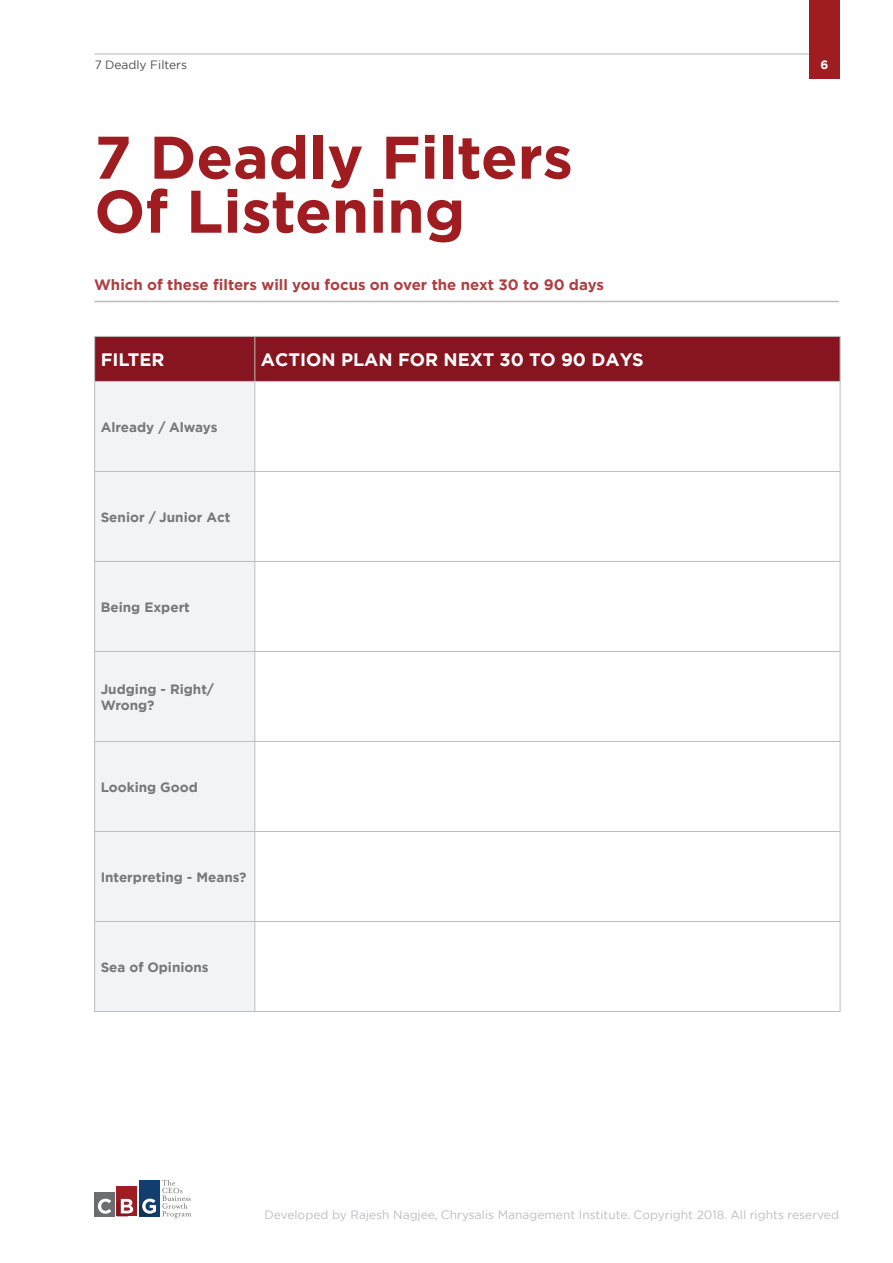
<style>
.page{position:relative;width:893px;height:1263px;background:#fff}
.page>*{position:absolute;margin:0;border:0;box-sizing:border-box;transform-origin:0 0}
.t1{font:700 60px "Gotham";color:#9f1c20}
.t2{font:700 18px "Gotham";color:#fff}
.t3{font:700 15px "Gotham";color:#9f1c20}
.t4{font:700 13.5px/16.2px "Gotham";color:#76787b}
.t5{font:12px "Gotham";color:#bcbdc0}
.t6{font:12px "Gotham";color:#231f20}
.t7{font:700 12px "Gotham";color:#fff}
</style>
<div class="page">
<hr style="left:94px;top:53px;width:730px;height:2px;background:#bcbdc0">
<div style="left:809px;top:0;width:31px;height:78px;background:#9f1c20"></div>
<div style="left:94px;top:1192px;width:21px;height:24px;background:#6c6d70"></div>
<svg style="left:97px;top:1199px;width:14px;height:15px"></svg>
<div style="left:117px;top:1186px;width:20px;height:30px;background:#9f1c20"></div>
<svg style="left:117px;top:1199px;width:16px;height:17px"></svg>
<div style="left:139px;top:1180px;width:21px;height:36px;background:#113e6e"></div>
<svg style="left:139px;top:1199px;width:17px;height:17px"></svg>
<svg style="left:162px;top:1180px;width:29px;height:38px"></svg>
<hr style="left:94px;top:301px;width:745px;height:1px;background:#bcbdc0">
<div style="left:95px;top:337px;width:745px;height:44px;background:#871520"></div>
<div style="left:95px;top:382px;width:159px;height:629px;background:#f2f3f4"></div>
<hr style="left:94px;top:336px;width:161px;height:1px;background:#bcbdc0">
<hr style="left:94px;top:337px;width:1px;height:44px;background:#bcbdc0">
<hr style="left:255px;top:336px;width:585px;height:1px;background:#bcbdc0">
<hr style="left:254px;top:337px;width:1px;height:44px;background:#bcbdc0">
<hr style="left:840px;top:337px;width:1px;height:44px;background:#bcbdc0">
<hr style="left:94px;top:381px;width:161px;height:1px;background:#bcbdc0">
<hr style="left:94px;top:382px;width:1px;height:89px;background:#bcbdc0">
<hr style="left:255px;top:381px;width:585px;height:1px;background:#bcbdc0">
<hr style="left:254px;top:382px;width:1px;height:89px;background:#bcbdc0">
<hr style="left:840px;top:382px;width:1px;height:89px;background:#bcbdc0">
<hr style="left:94px;top:471px;width:161px;height:1px;background:#bcbdc0">
<hr style="left:94px;top:472px;width:1px;height:89px;background:#bcbdc0">
<hr style="left:255px;top:471px;width:585px;height:1px;background:#bcbdc0">
<hr style="left:254px;top:472px;width:1px;height:89px;background:#bcbdc0">
<hr style="left:840px;top:472px;width:1px;height:89px;background:#bcbdc0">
<hr style="left:94px;top:561px;width:161px;height:1px;background:#bcbdc0">
<hr style="left:94px;top:562px;width:1px;height:89px;background:#bcbdc0">
<hr style="left:255px;top:561px;width:585px;height:1px;background:#bcbdc0">
<hr style="left:254px;top:562px;width:1px;height:89px;background:#bcbdc0">
<hr style="left:840px;top:562px;width:1px;height:89px;background:#bcbdc0">
<hr style="left:94px;top:651px;width:161px;height:1px;background:#bcbdc0">
<hr style="left:94px;top:652px;width:1px;height:89px;background:#bcbdc0">
<hr style="left:255px;top:651px;width:585px;height:1px;background:#bcbdc0">
<hr style="left:254px;top:652px;width:1px;height:89px;background:#bcbdc0">
<hr style="left:840px;top:652px;width:1px;height:89px;background:#bcbdc0">
<hr style="left:94px;top:741px;width:161px;height:1px;background:#bcbdc0">
<hr style="left:94px;top:742px;width:1px;height:89px;background:#bcbdc0">
<hr style="left:255px;top:741px;width:585px;height:1px;background:#bcbdc0">
<hr style="left:254px;top:742px;width:1px;height:89px;background:#bcbdc0">
<hr style="left:840px;top:742px;width:1px;height:89px;background:#bcbdc0">
<hr style="left:94px;top:831px;width:161px;height:1px;background:#bcbdc0">
<hr style="left:94px;top:832px;width:1px;height:89px;background:#bcbdc0">
<hr style="left:255px;top:831px;width:585px;height:1px;background:#bcbdc0">
<hr style="left:254px;top:832px;width:1px;height:89px;background:#bcbdc0">
<hr style="left:840px;top:832px;width:1px;height:89px;background:#bcbdc0">
<hr style="left:94px;top:921px;width:161px;height:1px;background:#bcbdc0">
<hr style="left:94px;top:922px;width:1px;height:89px;background:#bcbdc0">
<hr style="left:94px;top:1011px;width:161px;height:1px;background:#bcbdc0">
<hr style="left:255px;top:921px;width:585px;height:1px;background:#bcbdc0">
<hr style="left:254px;top:922px;width:1px;height:89px;background:#bcbdc0">
<hr style="left:840px;top:922px;width:1px;height:89px;background:#bcbdc0">
<hr style="left:255px;top:1011px;width:585px;height:1px;background:#bcbdc0">
<p class="t6" style="left:94px;top:57px;width:94px">7 Deadly Filters</p>
<p class="t1" style="left:94px;top:118px;width:480px">7 Deadly Filters</p>
<p class="t1" style="left:94px;top:172px;width:372px">Of Listening</p>
<p class="t3" style="left:94px;top:274px;width:511px">Which of these filters will you focus on over the next 30 to 90 days</p>
<p class="t2" style="left:101px;top:348px;width:65px">FILTER</p>
<p class="t2" style="left:261px;top:348px;width:384px">ACTION PLAN FOR NEXT 30 TO 90 DAYS</p>
<p class="t4" style="left:101px;top:419px;width:118px">Already / Always</p>
<p class="t4" style="left:101px;top:509px;width:131px">Senior / Junior Act</p>
<p class="t4" style="left:101px;top:599px;width:91px">Being Expert</p>
<p class="t4" style="left:101px;top:681px;width:115px">Judging - Right/<br>Wrong?</p>
<p class="t4" style="left:101px;top:779px;width:99px">Looking Good</p>
<p class="t4" style="left:101px;top:869px;width:147px">Interpreting - Means?</p>
<p class="t4" style="left:101px;top:959px;width:110px">Sea of Opinions</p>
<p class="t7" style="left:820px;top:56px;width:9px">6</p>
<p class="t5" style="left:264px;top:1207px;width:576px">Developed by Rajesh Nagjee, Chrysalis Management Institute. Copyright 2018. All rights reserved</p>
</div>
